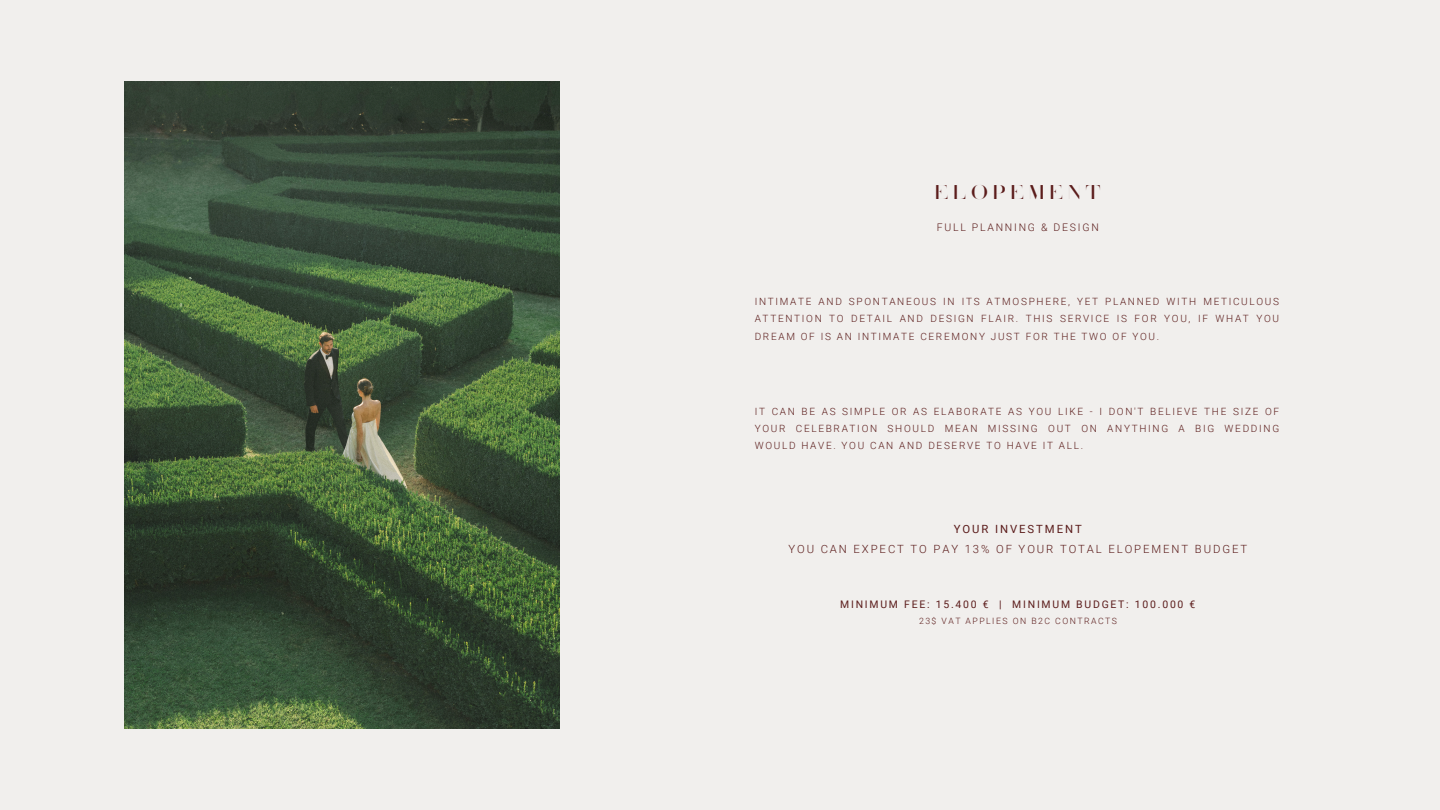
<style>
.page{position:relative;width:1440px;height:810px;background:#f1efed}
.page>*{position:absolute;margin:0;border:0;box-sizing:border-box;transform-origin:0 0}
.t1{font:20px "Sage";letter-spacing:.24em;color:#5b1c1b}
.t2{font:300 11.3px/19.6px "Roboto";letter-spacing:.17em;color:#5b1c1b;text-align:center}
.t3{font:10.4px "Roboto";letter-spacing:.17em;color:#5b1c1b}
.t4{font:300 10.4px "Roboto";letter-spacing:.17em;color:#5b1c1b}
.t5{font:300 10px/17.2px "Roboto";letter-spacing:.17em;color:#5b1c1b;text-align:justify}
.t6{font:300 8.7px "Roboto";letter-spacing:.17em;color:#5b1c1b}
.s1{font-weight:400}
</style>
<div class="page">
<img style="left:124px;top:81px;width:436px;height:648px">
<h1 class="t1" style="left:935px;top:183px;width:168px">ELOPEMENT</h1>
<h2 class="t4" style="left:937px;top:221px;width:164px">FULL PLANNING &amp; DESIGN</h2>
<h2 class="t5" style="left:755px;top:293px;width:526px">INTIMATE AND SPONTANEOUS IN ITS ATMOSPHERE, YET PLANNED WITH METICULOUS ATTENTION TO DETAIL AND DESIGN FLAIR. THIS SERVICE IS FOR YOU, IF WHAT YOU DREAM OF IS AN INTIMATE CEREMONY JUST FOR THE TWO OF YOU.</h2>
<p class="t5" style="left:755px;top:403px;width:526px">IT CAN BE AS SIMPLE OR AS ELABORATE AS YOU LIKE - I DON'T BELIEVE THE SIZE OF YOUR CELEBRATION SHOULD MEAN MISSING OUT ON ANYTHING A BIG WEDDING WOULD HAVE. YOU CAN AND DESERVE TO HAVE IT ALL.</p>
<p class="t2" style="left:788px;top:520px;width:460px"><span class="s1">YOUR INVESTMENT<br></span>YOU CAN EXPECT TO PAY 13% OF YOUR TOTAL ELOPEMENT BUDGET</p>
<h2 class="t3" style="left:840px;top:598px;width:357px">MINIMUM FEE: 15.400 € | MINIMUM BUDGET: 100.000 €</h2>
<h2 class="t6" style="left:919px;top:616px;width:199px">23$ VAT APPLIES ON B2C CONTRACTS</h2>
</div>
